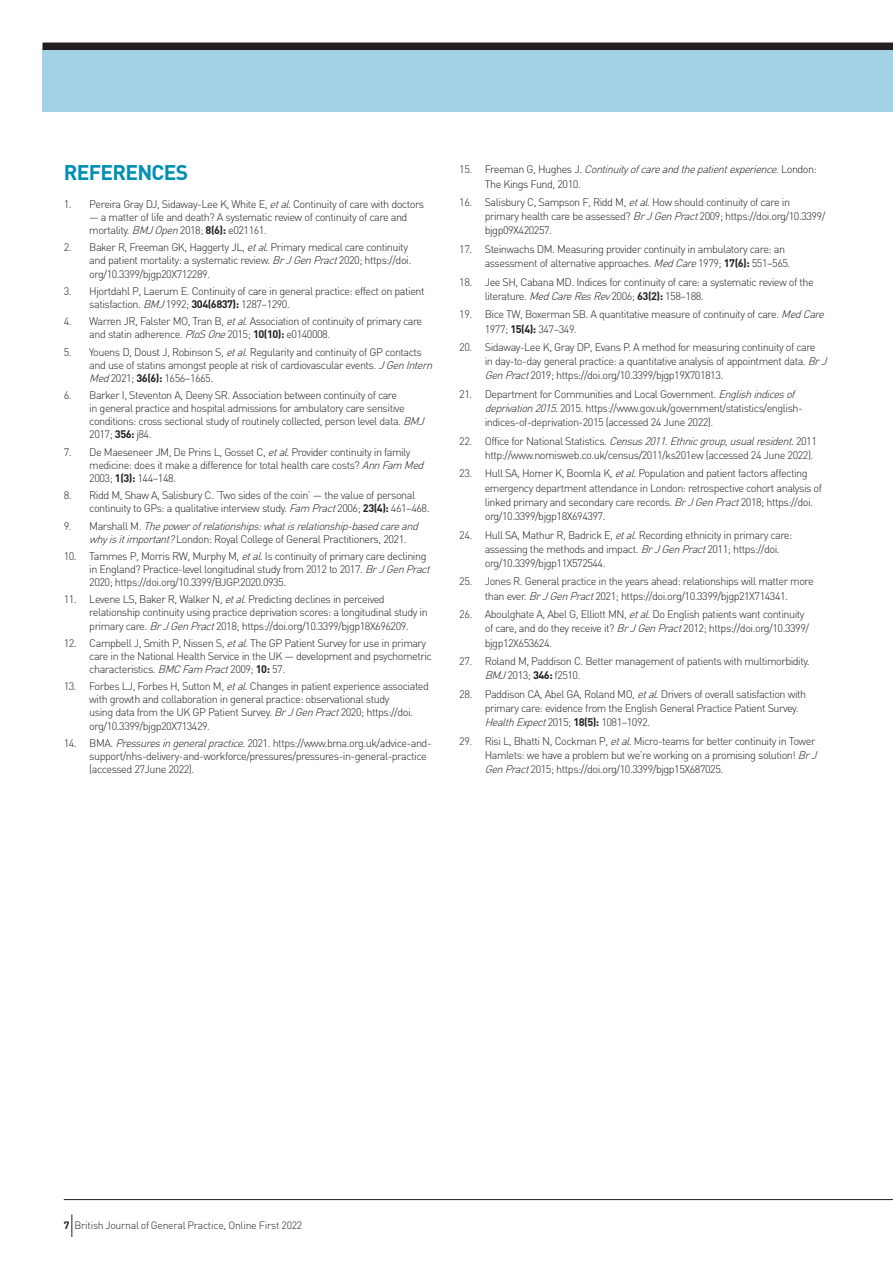
<style>
.page{position:relative;width:893px;height:1263px;background:#fff}
.page>*{position:absolute;margin:0;border:0;box-sizing:border-box;transform-origin:0 0}
.t1{font:700 21px "DIN";letter-spacing:-.035em;color:#008fb3}
.t2{font:300 10.8px/13px "DIN";letter-spacing:-.045em;color:#231f20}
.t3{font:italic 300 10.8px/13px "DIN";color:#231f20}
.t4{font:300 10.5px "DIN";letter-spacing:-.025em;color:#231f20}
.s1{font-style:italic}
.s2{font-weight:700}
.s3{font-style:normal}
</style>
<div class="page">
<div style="left:43px;top:48px;width:850px;height:64px;background:#a2d2e3"></div>
<div style="left:43px;top:43px;width:850px;height:7px;background:#231f20"></div>
<hr style="left:64px;top:1199px;width:829px;height:1px;background:#231f20">
<svg style="left:71px;top:1214px;width:1px;height:23px"></svg>
<h1 class="t1" style="left:64px;top:159px;width:126px">REFERENCES</h1>
<p class="t2" style="left:64px;top:197px;width:362px">1. Pereira Gray DJ, Sidaway-Lee K, White E, <span class="s1">etal</span>. Continuity of care with doctors</p>
<p class="t2" style="left:89px;top:210px;width:320px">— a matter of life and death? A systematic review of continuity of care and mortality. <span class="s1">BMJOpen</span>2018; <span class="s2">8(6):</span> e021161.</p>
<p class="t2" style="left:89px;top:241px;width:323px;text-indent:-26px">2. Baker R, Freeman GK, Haggerty JL, <span class="s1">etal</span>. Primary medical care continuity and patient mortality: a systematic review. <span class="s1">BrJGenPract</span>2020; https://doi. org/10.3399/bjgp20X712289.</p>
<p class="t2" style="left:89px;top:284px;width:337px;text-indent:-26px">3. Hjortdahl P, Laerum E. Continuity of care in general practice: effect on patient satisfaction. <span class="s1">BMJ</span>1992; <span class="s2">304(6837):</span> 1287–1290.</p>
<p class="t2" style="left:89px;top:315px;width:334px;text-indent:-26px">4. Warren JR, Falster MO, Tran B, <span class="s1">etal</span>. Association of continuity of primary care and statin adherence. <span class="s1">PloSOne</span>2015; <span class="s2">10(10):</span> e0140008.</p>
<p class="t2" style="left:89px;top:345px;width:348px;text-indent:-26px">5. Youens D, Doust J, Robinson S, <span class="s1">etal</span>. Regularity and continuity of GP contacts and use of statins amongst people at risk of cardiovascular events. <span class="s1">JGenIntern<br>Med</span>2021; <span class="s2">36(6):</span> 1656–1665.</p>
<p class="t2" style="left:89px;top:389px;width:339px;text-indent:-26px">6. Barker I, Steventon A, Deeny SR. Association between continuity of care<br>in general practice and hospital admissions for ambulatory care sensitive conditions: cross sectional study of routinely collected, person level data. <span class="s1">BMJ </span>2017; <span class="s2">356:</span> j84.</p>
<p class="t2" style="left:89px;top:445px;width:339px;text-indent:-26px">7. De Maeseneer JM, De Prins L, Gosset C, <span class="s1">etal</span>. Provider continuity in family medicine: does it make a difference for total health care costs? <span class="s1">AnnFam Med<br></span>2003; <span class="s2">1(3):</span> 144–148.</p>
<p class="t2" style="left:89px;top:489px;width:342px;text-indent:-26px">8. Ridd M, Shaw A, Salisbury C. ‘Two sides of the coin’ — the value of personal continuity to GPs: a qualitative interview study. <span class="s1">Fam Pract</span>2006; <span class="s2">23(4):</span> 461–468.</p>
<p class="t3" style="left:89px;top:519px;width:334px;text-indent:-26px"><span class="s3">9 . M a r s h a l l M .</span> Thepowerofrelationships:whatisrelationship-basedcareand whyisitimportant?<span class="s3">London: Royal College of General Practitioners, 2021.</span></p>
<p class="t2" style="left:89px;top:549px;width:345px;text-indent:-26px">10. Tammes P, Morris RW, Murphy M, <span class="s1">etal</span>. Is continuity of primary care declining in England? Practice-level longitudinal study from 2012 to 2017. <span class="s1">BrJGenPract<br></span>2020; https://doi.org/10.3399/BJGP.2020.0935.</p>
<p class="t2" style="left:89px;top:593px;width:340px;text-indent:-26px">11. Levene LS, Baker R, Walker N, <span class="s1">etal</span>. Predicting declines in perceived relationship continuity using practice deprivation scores: a longitudinal study in primary care. <span class="s1">BrJGenPract</span>2018; https://doi.org/10.3399/bjgp18X696209.</p>
<p class="t2" style="left:89px;top:636px;width:344px;text-indent:-26px">12. Campbell J, Smith P, Nissen S, <span class="s1">etal</span>. The GP Patient Survey for use in primary care in the National Health Service in the UK — development and psychometric characteristics. <span class="s1">BMCFam Pract</span>2009; <span class="s2">10:</span> 57.</p>
<p class="t2" style="left:89px;top:680px;width:341px;text-indent:-26px">13. Forbes LJ, Forbes H, Sutton M, <span class="s1">etal</span>. Changes in patient experience associated with growth and collaboration in general practice: observational study<br>using data from the UK GP Patient Survey. <span class="s1">BrJGenPract</span>2020; https://doi. org/10.3399/bjgp20X713429.</p>
<p class="t2" style="left:89px;top:736px;width:344px;text-indent:-26px">14. BMA. <span class="s1">Pressuresingeneralpractice</span>. 2021. https://www.bma.org.uk/advice-and&shy;support/nhs-delivery-and-workforce/pressures/pressures-in-general-practice (accessed 27June 2022).</p>
<p class="t2" style="left:485px;top:162px;width:334px;line-height:14.2px;text-indent:-26px">1 5 . F re e m a n G , H u g h e s J . <span class="s1">Continuityofcareandthepatientexperience</span>. L o n d o n :<br>The Kings Fund, 2010.</p>
<p class="t2" style="left:485px;top:195px;width:342px;line-height:14.2px;text-indent:-26px">16. Salisbury C, Sampson F, Ridd M, <span class="s1">etal</span>. How should continuity of care in primary health care be assessed? <span class="s1">BrJGenPract</span>2009; https://doi.org/10.3399/ bjgp09X420257.</p>
<p class="t2" style="left:485px;top:242px;width:307px;line-height:14.2px;text-indent:-26px">17. Steinwachs DM. Measuring provider continuity in ambulatory care: an assessment of alternative approaches. <span class="s1">MedCare</span>1979; <span class="s2">17(6):</span> 551–565.</p>
<p class="t2" style="left:485px;top:274px;width:331px;line-height:14.2px;text-indent:-26px">18. Jee SH, Cabana MD. Indices for continuity of care: a systematic review of the literature. <span class="s1">MedCareResRev</span>2006; <span class="s2">63(2):</span> 158–188.</p>
<p class="t2" style="left:485px;top:307px;width:344px;line-height:14.2px;text-indent:-26px">19. Bice TW, Boxerman SB. A quantitative measure of continuity of care. <span class="s1">MedCare<br></span>1977; <span class="s2">15(4):</span> 347–349.</p>
<p class="t2" style="left:485px;top:340px;width:347px;line-height:14.2px;text-indent:-26px">20. Sidaway-Lee K, Gray DP, Evans P. A method for measuring continuity of care<br>in day-to-day general practice: a quantitative analysis of appointment data. <span class="s1">BrJ<br>GenPract</span>2019; https://doi.org/10.3399/bjgp19X701813.</p>
<p class="t2" style="left:485px;top:387px;width:320px;line-height:14.2px;text-indent:-26px">21. Department for Communities and Local Government. <span class="s1">Englishindicesof deprivation2015.</span>2015. https://www.gov.uk/government/statistics/english&shy;indices-of-deprivation-2015 (accessed 24 June 2022).</p>
<p class="t2" style="left:485px;top:434px;width:334px;line-height:14.2px;text-indent:-26px">2 2 . O ff i ce fo r N a t i o n a l Sta t i st i cs . <span class="s1">Census2011.Ethnicgroup,usualresident</span>. 2 0 1 1 http://www.nomisweb.co.uk/census/2011/ks201ew (accessed 24 June 2022).</p>
<p class="t2" style="left:485px;top:466px;width:339px;line-height:14.2px;text-indent:-26px">23. Hull SA, Homer K, Boomla K, <span class="s1">etal</span>. Population and patient factors affecting emergency department attendance in London: retrospective cohort analysis of linked primary and secondary care records. <span class="s1">BrJGenPract</span>2018; https://doi. org/10.3399/bjgp18X694397.</p>
<p class="t2" style="left:485px;top:527px;width:309px;line-height:14.2px;text-indent:-26px">24. Hull SA, Mathur R, Badrick E, <span class="s1">etal</span>. Recording ethnicity in primary care: assessing the methods and impact. <span class="s1">BrJGenPract</span>2011; https://doi. org/10.3399/bjgp11X572544.</p>
<p class="t2" style="left:459px;top:574px;width:356px;line-height:14.2px;text-align:center">25. Jones R. General practice in the years ahead: relationships will matter more than ever. <span class="s1">BrJGenPract</span>2021; https://doi.org/10.3399/bjgp21X714341.</p>
<p class="t2" style="left:485px;top:607px;width:326px;line-height:14.2px;text-indent:-26px">26. Aboulghate A, Abel G, Elliott MN, <span class="s1">etal</span>. Do English patients want continuity of care, and do they receive it? <span class="s1">BrJGenPract</span>2012; https://doi.org/10.3399/ bjgp12X653624.</p>
<p class="t2" style="left:485px;top:654px;width:327px;line-height:14.2px;text-indent:-26px">27. Roland M, Paddison C. Better management of patients with multimorbidity.<br><span class="s1">BMJ</span>2013; <span class="s2">346:</span> f2510.</p>
<p class="t2" style="left:485px;top:686px;width:323px;line-height:14.2px;text-indent:-26px">28. Paddison CA, Abel GA, Roland MO, <span class="s1">etal</span>. Drivers of overall satisfaction with primary care: evidence from the English General Practice Patient Survey.<br><span class="s1">HealthExpect</span>2015; <span class="s2">18(5):</span> 1081–1092.</p>
<p class="t2" style="left:485px;top:733px;width:337px;line-height:14.2px;text-indent:-26px">29. Risi L, Bhatti N, Cockman P, <span class="s1">etal</span>. Micro-teams for better continuity in Tower<br>Hamlets: we have a problem but we’re working on a promising solution! <span class="s1">BrJ<br>GenPract</span>2015; https://doi.org/10.3399/bjgp15X687025.</p>
<p class="t4" style="left:64px;top:1219px;width:240px"><span class="s2">7</span> British Journal of General Practice, Online First 2022</p>
</div>
